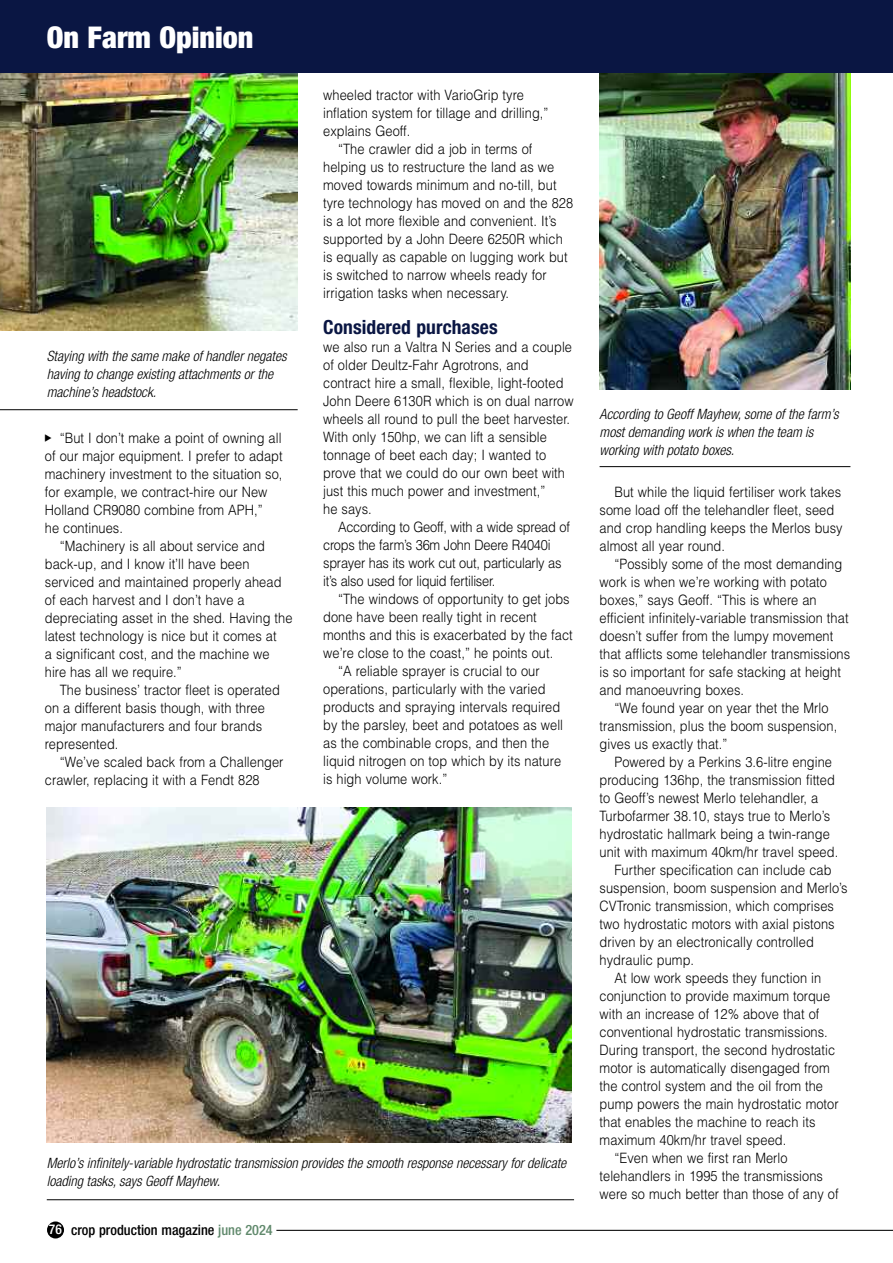
<style>
.page{position:relative;width:893px;height:1263px;background:#fff}
.page>*{position:absolute;margin:0;border:0;box-sizing:border-box;transform-origin:0 0}
.t1{font:900 condensed 30px "Helvetica Neue";color:#fff}
.t2{font:700 condensed 19.5px "Helvetica Neue";letter-spacing:.005em;color:#0a1643}
.t3{font:300 14.25px/18px "Helvetica";letter-spacing:.005em;color:#000;scale:.9 1}
.t4{font:italic 300 condensed 14.25px/18px "Helvetica Neue";color:#000}
.t5{font:300 14.25px/18px "Helvetica";letter-spacing:-.015em;color:#000;scale:.9 1}
.t6{font:500 condensed 14.25px "Helvetica Neue";color:#000}
.s1{font-size:13.5px;color:#fff}
.s2{color:#60896c}
</style>
<div class="page">
<img style="left:0;top:72px;width:298px;height:259px">
<hr style="left:0;top:409px;width:298px;height:1px;background:#000">
<img style="left:47px;top:808px;width:524px;height:334px">
<hr style="left:47px;top:1199px;width:527px;height:1px;background:#000">
<img style="left:600px;top:72px;width:250px;height:317px">
<hr style="left:600px;top:466px;width:250px;height:1px;background:#000">
<div style="left:0;top:0;width:893px;height:72px;background:#0a1643"></div>
<div style="left:47px;top:1221px;width:17px;height:17px;background:#000;border-radius:50%"></div>
<hr style="left:276px;top:1230px;width:617px;height:1px;background:#000">
<h1 class="t1" style="left:47px;top:27px;width:208px">On Farm Opinion</h1>
<p class="t4" style="left:47px;top:348px;width:241px">Staying with the same make of handler negates having to change existing attachments or the machine’s headstock.</p>
<p class="t3" style="left:45px;top:429px;width:266px;text-indent:15px">“But I don’t make a point of owning all of our major equipment. I prefer to adapt machinery investment to the situation so, for example, we contract-hire our New Holland CR9080 combine from APH,”<br>he continues.</p>
<p class="t3" style="left:45px;top:537px;width:277px;text-indent:15px">“Machinery is all about service and back-up, and I know it’ll have been serviced and maintained properly ahead of each harvest and I don’t have a depreciating asset in the shed. Having the latest technology is nice but it comes at<br>a significant cost, and the machine we hire has all we require.”</p>
<p class="t3" style="left:45px;top:681px;width:263px;text-indent:15px">The business’ tractor fleet is operated on a different basis though, with three major manufacturers and four brands represented.</p>
<p class="t3" style="left:45px;top:753px;width:267px;text-indent:15px">“We’ve scaled back from a Challenger crawler, replacing it with a Fendt 828</p>
<p class="t3" style="left:323px;top:86px;width:252px">wheeled tractor with VarioGrip tyre inflation system for tillage and drilling,” explains Geoff.</p>
<p class="t3" style="left:323px;top:140px;width:279px;text-indent:15px">“The crawler did a job in terms of helping us to restructure the land as we moved towards minimum and no-till, but tyre technology has moved on and the 828 is a lot more flexible and convenient. It’s supported by a John Deere 6250R which is equally as capable on lugging work but is switched to narrow wheels ready for irrigation tasks when necessary.</p>
<h2 class="t2" style="left:323px;top:320px;width:176px">Considered purchases</h2>
<p class="t3" style="left:323px;top:338px;width:280px">we also run a Valtra N Series and a couple of older Deultz-Fahr Agrotrons, and contract hire a small, flexible, light-footed John Deere 6130R which is on dual narrow wheels all round to pull the beet harvester.<br>With only 150hp, we can lift a sensible tonnage of beet each day; I wanted to prove that we could do our own beet with just this much power and investment,”<br>he says.</p>
<p class="t5" style="left:323px;top:518px;width:276px;text-indent:15px">According to Geoff, with a wide spread of crops the farm’s 36m John Deere R4040i sprayer has its work cut out, particularly as it’s also used for liquid fertiliser.</p>
<p class="t3" style="left:338px;top:590px;width:259px">“The windows of opportunity to get jobs</p>
<p class="t3" style="left:323px;top:608px;width:239px">done have been really tight in recent</p>
<p class="t3" style="left:323px;top:626px;width:279px">months and this is exacerbated by the fact</p>
<p class="t3" style="left:323px;top:644px;width:257px">we’re close to the coast,” he points out.</p>
<p class="t3" style="left:338px;top:662px;width:226px">“A reliable sprayer is crucial to our</p>
<p class="t3" style="left:323px;top:680px;width:249px">operations, particularly with the varied</p>
<p class="t3" style="left:323px;top:698px;width:265px">products and spraying intervals required</p>
<p class="t3" style="left:323px;top:716px;width:268px">by the parsley, beet and potatoes as well</p>
<p class="t3" style="left:323px;top:734px;width:253px">as the combinable crops, and then the</p>
<p class="t3" style="left:323px;top:752px;width:266px">liquid nitrogen on top which by its nature</p>
<p class="t3" style="left:323px;top:770px;width:140px">is high volume work.”</p>
<p class="t4" style="left:47px;top:1155px;width:521px">Merlo’s infinitely-variable hydrostatic transmission provides the smooth response necessary for delicate loading tasks, says Geoff Mayhew.</p>
<p class="t6" style="left:49px;top:1225px;width:225px"><span class="s1">76</span> crop production magazine <span class="s2">june 2024</span></p>
<p class="t4" style="left:600px;top:406px;width:241px">According to Geoff Mayhew, some of the farm’s most demanding work is when the team is working with potato boxes.</p>
<p class="t3" style="left:600px;top:483px;width:272px;text-indent:15px">But while the liquid fertiliser work takes some load off the telehandler fleet, seed and crop handling keeps the Merlos busy almost all year round.</p>
<p class="t3" style="left:614px;top:555px;width:255px">“Possibly some of the most demanding</p>
<p class="t3" style="left:600px;top:573px;width:254px">work is when we’re working with potato</p>
<p class="t3" style="left:600px;top:591px;width:243px">boxes,” says Geoff. “This is where an</p>
<p class="t3" style="left:600px;top:609px;width:278px">efficient infinitely-variable transmission that</p>
<p class="t3" style="left:600px;top:627px;width:261px">doesn’t suffer from the lumpy movement</p>
<p class="t3" style="left:600px;top:645px;width:280px">that afflicts some telehandler transmissions</p>
<p class="t3" style="left:600px;top:663px;width:270px">is so important for safe stacking at height</p>
<p class="t3" style="left:600px;top:681px;width:162px">and manoeuvring boxes.</p>
<p class="t3" style="left:614px;top:699px;width:239px">“We found year on year thet the Mrlo</p>
<p class="t3" style="left:600px;top:717px;width:266px">transmission, plus the boom suspension,</p>
<p class="t3" style="left:600px;top:735px;width:144px">gives us exactly that.”</p>
<p class="t3" style="left:614px;top:753px;width:243px">Powered by a Perkins 3.6-litre engine</p>
<p class="t3" style="left:600px;top:771px;width:263px">producing 136hp, the transmission fitted</p>
<p class="t3" style="left:600px;top:789px;width:245px">to Geoff’s newest Merlo telehandler, a</p>
<p class="t3" style="left:600px;top:807px;width:258px">Turbofarmer 38.10, stays true to Merlo’s</p>
<p class="t3" style="left:600px;top:825px;width:257px">hydrostatic hallmark being a twin-range</p>
<p class="t3" style="left:600px;top:843px;width:267px">unit with maximum 40km/hr travel speed.</p>
<p class="t3" style="left:614px;top:861px;width:243px">Further specification can include cab</p>
<p class="t3" style="left:600px;top:879px;width:277px">suspension, boom suspension and Merlo’s</p>
<p class="t3" style="left:600px;top:897px;width:262px">CVTronic transmission, which comprises</p>
<p class="t3" style="left:600px;top:915px;width:263px">two hydrostatic motors with axial pistons</p>
<p class="t3" style="left:600px;top:933px;width:240px">driven by an electronically controlled</p>
<p class="t3" style="left:600px;top:951px;width:107px">hydraulic pump.</p>
<p class="t3" style="left:614px;top:969px;width:231px">At low work speeds they function in</p>
<p class="t3" style="left:600px;top:987px;width:258px">conjunction to provide maximum torque</p>
<p class="t3" style="left:600px;top:1005px;width:246px">with an increase of 12% above that of</p>
<p class="t3" style="left:600px;top:1023px;width:255px">conventional hydrostatic transmissions.</p>
<p class="t3" style="left:600px;top:1041px;width:263px">During transport, the second hydrostatic</p>
<p class="t3" style="left:600px;top:1059px;width:257px">motor is automatically disengaged from</p>
<p class="t3" style="left:600px;top:1077px;width:250px">the control system and the oil from the</p>
<p class="t3" style="left:600px;top:1095px;width:267px">pump powers the main hydrostatic motor</p>
<p class="t3" style="left:600px;top:1113px;width:241px">that enables the machine to reach its</p>
<p class="t3" style="left:600px;top:1131px;width:209px">maximum 40km/hr travel speed.</p>
<p class="t3" style="left:614px;top:1149px;width:194px">“Even when we first ran Merlo</p>
<p class="t3" style="left:600px;top:1167px;width:250px">telehandlers in 1995 the transmissions</p>
<p class="t3" style="left:600px;top:1185px;width:267px">were so much better than those of any of</p>
</div>
